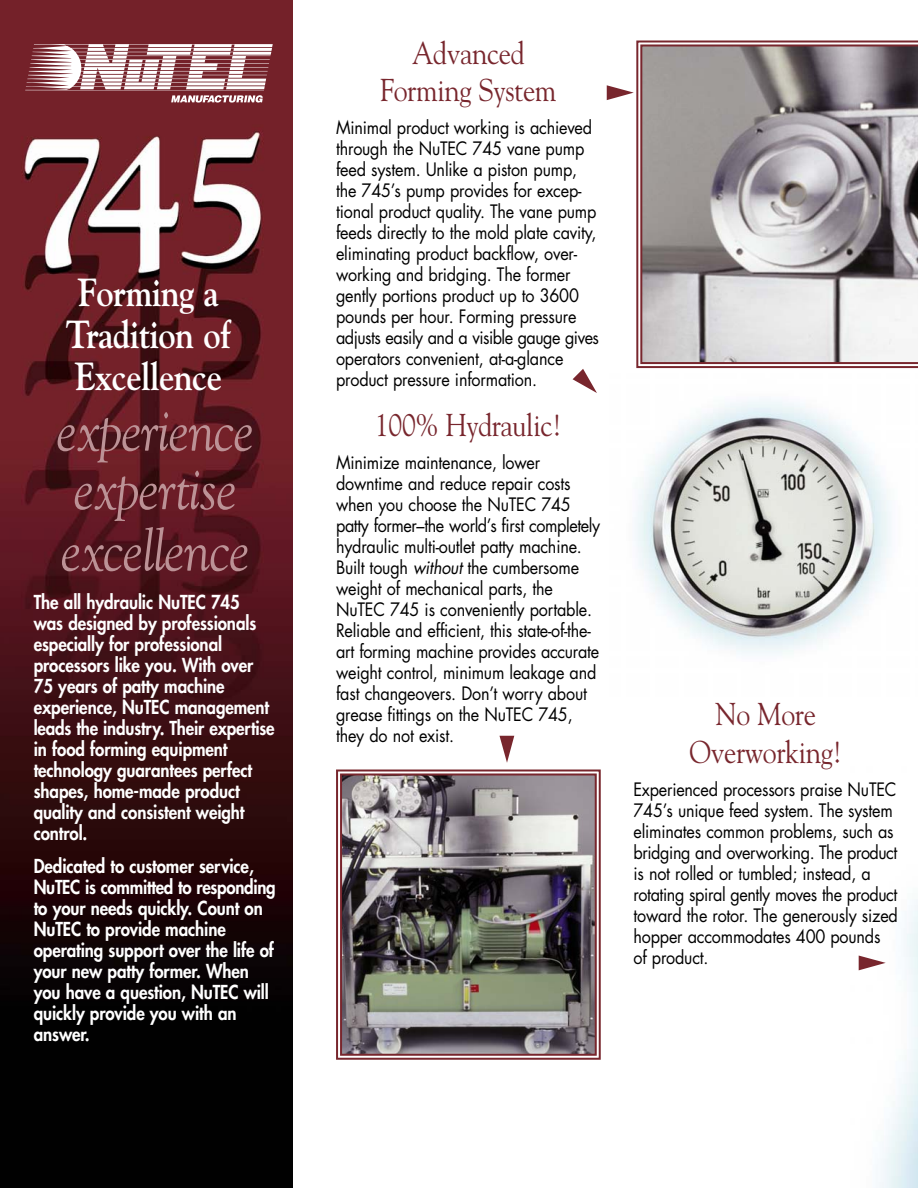
<style>
.page{position:relative;width:918px;height:1188px;background:#fff}
.page>*{position:absolute;margin:0;border:0;box-sizing:border-box;transform-origin:0 0}
.t1{font:italic 58.5px/60px "Goudy";letter-spacing:-.015em;color:#bc9296;scale:.9 1}
.t2{font:700 39px/42px "Goudy";letter-spacing:-.015em;color:#fff;text-align:center;scale:.88 1}
.t3{font:31.5px/37.5px "Goudy";letter-spacing:-.015em;color:#78262d;text-align:center;scale:.88 1}
.t4{font:800 18.75px/21px "Futura";letter-spacing:-.005em;color:#fff;scale:.9 1}
.t5{font:18px/21px "Futura";letter-spacing:-.01em;color:#000;scale:.9 1}
.s1{font-style:italic}
</style>
<div class="page">
<img style="left:635px;top:399px;width:256px;height:255px">
<svg style="left:636px;top:40px;width:282px;height:329px;background:#aba5a7"></svg>
<img style="left:0;top:0;width:292px;height:1188px">
<svg style="left:336px;top:769px;width:265px;height:291px;background:#7d7675"></svg>
<svg style="left:25px;top:44px;width:248px;height:59px"></svg>
<svg style="left:607px;top:85px;width:27px;height:15px"></svg>
<svg style="left:573px;top:369px;width:24px;height:24px"></svg>
<svg style="left:859px;top:956px;width:27px;height:14px"></svg>
<svg style="left:500px;top:736px;width:14px;height:27px"></svg>
<h2 class="t2" style="left:65px;top:274px;width:190px">Forming a<br>Tradition of<br>Excellence</h2>
<h1 class="t1" style="left:56px;top:405px;width:221px">experience expertise excellence</h1>
<p class="t4" style="left:34px;top:593px;width:269px">The all hydraulic NuTEC 745<br>was designed by professionals especially for professional processors like you. With over<br>75 years of patty machine experience, NuTEC management leads the industry. Their expertise in food forming equipment technology guarantees perfect shapes, home-made product quality and consistent weight control.</p>
<p class="t4" style="left:34px;top:857px;width:270px">Dedicated to customer service,<br>NuTEC is committed to responding to your needs quickly. Count on<br>NuTEC to provide machine operating support over the life of your new patty former. When you have a question, NuTEC will quickly provide you with an answer.</p>
<h3 class="t3" style="left:380px;top:37px;width:202px">Advanced<br>Forming System</h3>
<p class="t5" style="left:336px;top:119px;width:294px">Minimal product working is achieved through the NuTEC 745 vane pump feed system. Unlike a piston pump, the 745’s pump provides for excep&shy;tional product quality. The vane pump feeds directly to the mold plate cavity, eliminating product backflow, over&shy;working and bridging. The former gently portions product up to 3600 pounds per hour. Forming pressure adjusts easily and a visible gauge gives operators convenient, at-a-glance product pressure information.</p>
<h3 class="t3" style="left:375px;top:409px;width:213px">100% Hydraulic!</h3>
<p class="t5" style="left:336px;top:453px;width:295px">Minimize maintenance, lower downtime and reduce repair costs when you choose the NuTEC 745 patty former–the world’s first completely hydraulic multi-outlet patty machine.<br>Built tough <span class="s1">without</span> the cumbersome weight of mechanical parts, the NuTEC 745 is conveniently portable.<br>Reliable and efficient, this state-of-the&shy;art forming machine provides accurate weight control, minimum leakage and fast changeovers. Don’t worry about grease fittings on the NuTEC 745, they do not exist.</p>
<h3 class="t3" style="left:690px;top:698px;width:175px">No More<br>Overworking!</h3>
<p class="t5" style="left:633px;top:780px;width:295px">Experienced processors praise NuTEC 745’s unique feed system. The system eliminates common problems, such as bridging and overworking. The product is not rolled or tumbled; instead, a rotating spiral gently moves the product toward the rotor. The generously sized hopper accommodates 400 pounds of product.</p>
</div>
